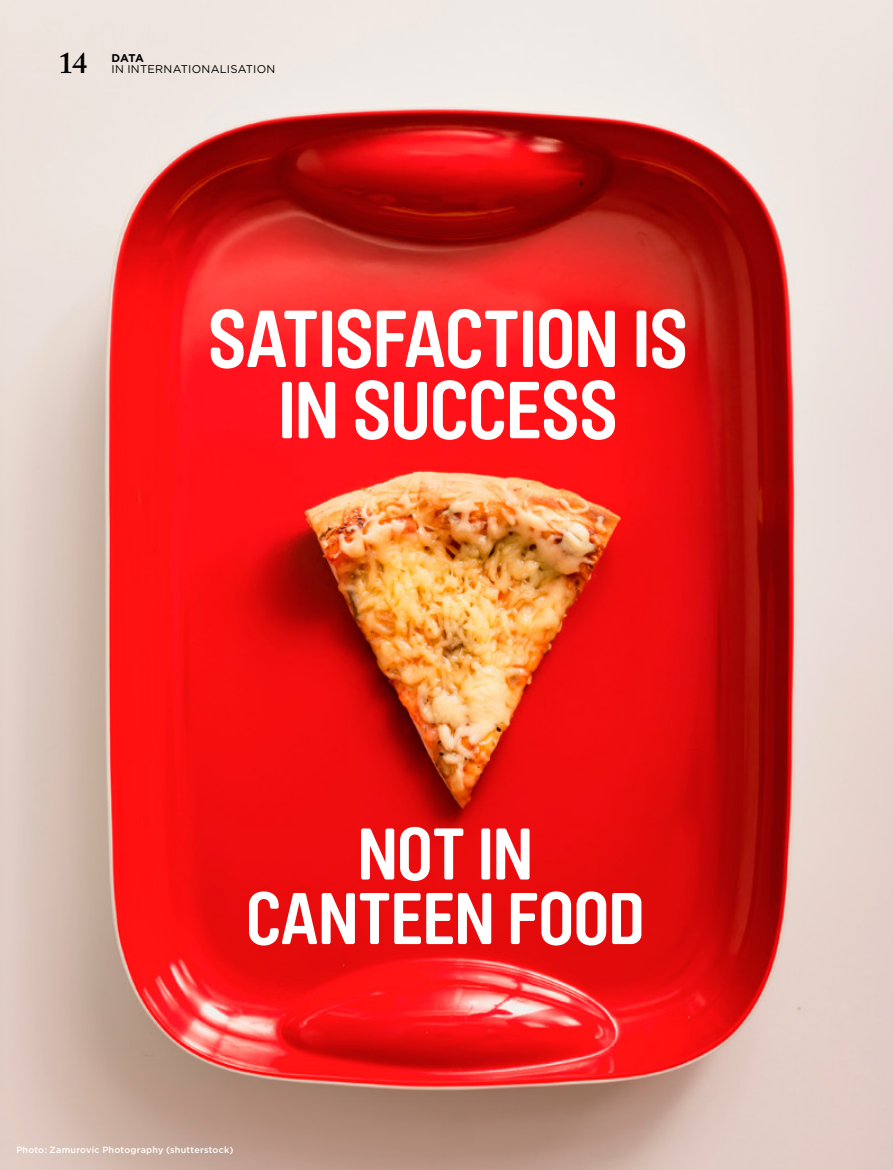
<style>
.page{position:relative;width:893px;height:1170px;background:#fff}
.page>*{position:absolute;margin:0;border:0;box-sizing:border-box;transform-origin:0 0}
.t1{font:700 79.5px/71.2px "Brauer Neue";letter-spacing:-.015em;color:#fff;text-align:center}
.t2{font:700 72px/64.5px "Brauer Neue";letter-spacing:-.01em;color:#fff;text-align:center}
.t3{font:600 30px "Adobe Caslon Pro";color:#000}
.t4{font:11.25px "Gotham";letter-spacing:.02em;color:#000}
.t5{font:700 11.25px "Gotham";color:#000}
.t6{font:500 9px "Gotham";letter-spacing:.025em;color:#fff}
</style>
<div class="page">
<img style="left:5px;top:0;width:888px;height:1169px">
<p class="t3" style="left:58px;top:45px;width:30px">14</p>
<p class="t5" style="left:112px;top:50px;width:34px">DATA</p>
<p class="t4" style="left:112px;top:62px;width:165px">IN INTERNATIONALISATION</p>
<p class="t1" style="left:208px;top:304px;width:482px">SATISFACTION IS<br>IN SUCCESS</p>
<p class="t2" style="left:246px;top:822px;width:401px">NOT IN<br>CANTEEN FOOD</p>
<p class="t6" style="left:16px;top:1143px;width:219px">Photo: Zamurovic Photography (shutterstock)</p>
</div>
